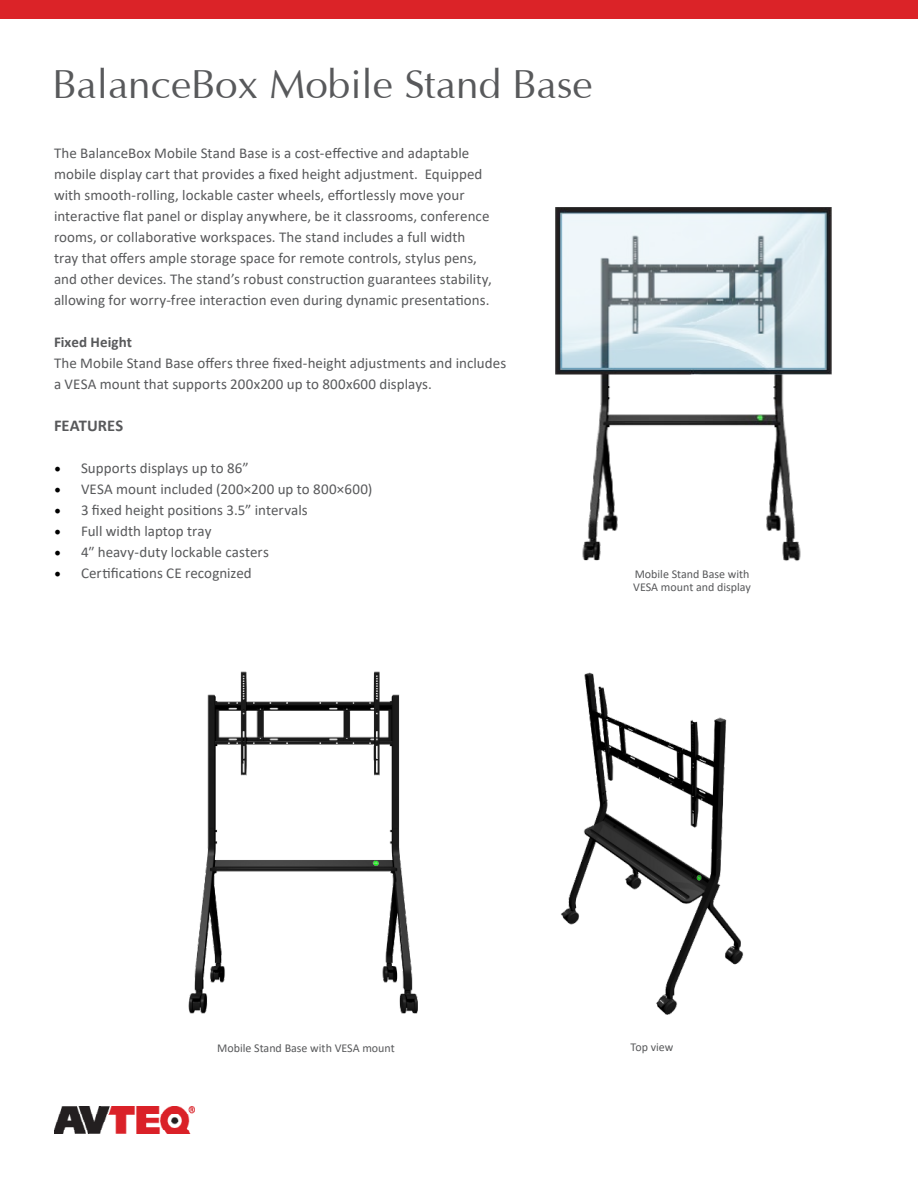
<style>
.page{position:relative;width:918px;height:1188px;background:#fff}
.page>*{position:absolute;margin:0;border:0;box-sizing:border-box;transform-origin:0 0}
.t1{font:40.5px "Optima";color:#58595b}
.t2{font:700 16.5px "Calibri";color:#58595b}
.t3{font:15px/21px "Calibri";letter-spacing:.005em;color:#58595b}
.t4{font:700 15px "Calibri";letter-spacing:.005em;color:#58595b}
.t5{font:12px/13.5px "Calibri";color:#58595b}
.s1{font-family:"Minion Pro";font-size:18px;color:#000}
</style>
<div class="page">
<div style="left:0;top:0;width:918px;height:19px;background:#db2328"></div>
<img style="left:54px;top:1106px;width:140px;height:27px">
<img style="left:188px;top:671px;width:230px;height:343px">
<img style="left:561px;top:672px;width:183px;height:343px">
<img style="left:555px;top:207px;width:277px;height:354px">
<h1 class="t1" style="left:52px;top:64px;width:542px">BalanceBox Mobile Stand Base</h1>
<p class="t3" style="left:54px;top:142px;width:439px">The BalanceBox Mobile Stand Base is a cost-effective and adaptable mobile display cart that provides a fixed height adjustment. Equipped with smooth-rolling, lockable caster wheels, effortlessly move your interactive flat panel or display anywhere, be it classrooms, conference rooms, or collaborative workspaces. The stand includes a full width tray that offers ample storage space for remote controls, stylus pens, and other devices. The stand’s robust construction guarantees stability, allowing for worry-free interaction even during dynamic presentations.</p>
<p class="t4" style="left:54px;top:332px;width:80px">Fixed Height</p>
<p class="t3" style="left:54px;top:352px;width:454px">The Mobile Stand Base offers three fixed-height adjustments and includes a VESA mount that supports 200x200 up to 800x600 displays.</p>
<p class="t2" style="left:54px;top:414px;width:71px">FEATURES</p>
<p class="t3" style="left:54px;top:457px;width:196px"><span class="s1">•</span> Supports displays up to 86”</p>
<p class="t3" style="left:54px;top:478px;width:320px"><span class="s1">•</span> VESA mount included (200×200 up to 800×600)</p>
<p class="t3" style="left:54px;top:499px;width:255px"><span class="s1">•</span> 3 fixed height positions 3.5” intervals</p>
<p class="t3" style="left:54px;top:520px;width:159px"><span class="s1">•</span> Full width laptop tray</p>
<p class="t3" style="left:54px;top:541px;width:216px"><span class="s1">•</span> 4″ heavy-duty lockable casters</p>
<p class="t3" style="left:54px;top:562px;width:199px"><span class="s1">•</span> Certifications CE recognized</p>
<p class="t5" style="left:633px;top:567px;width:119px">Mobile Stand Base with<br>VESA mount and display</p>
<p class="t5" style="left:217px;top:1041px;width:179px">Mobile Stand Base with VESA mount</p>
<p class="t5" style="left:631px;top:1040px;width:44px">Top view</p>
</div>
